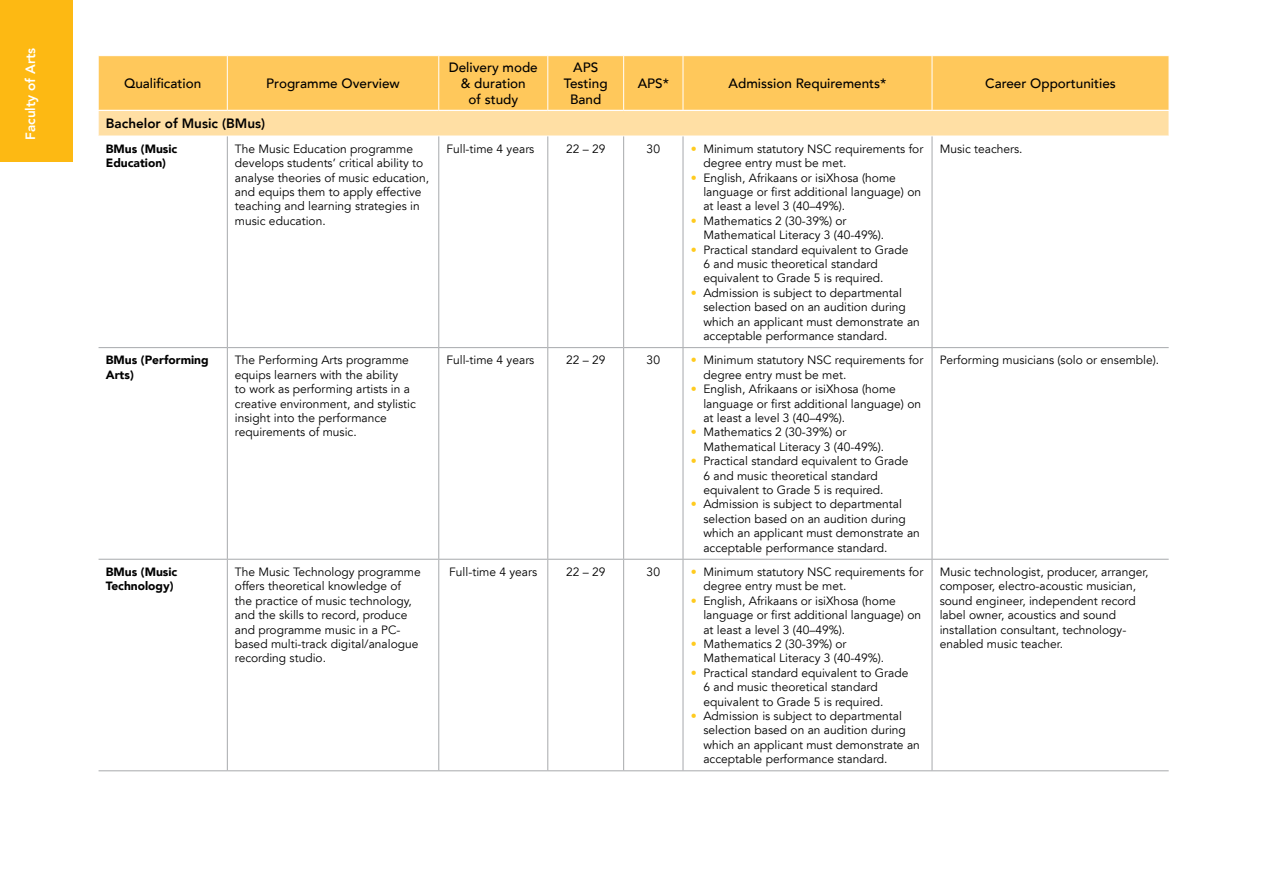
<style>
.page{position:relative;width:1263px;height:893px;background:#fff}
.page>*{position:absolute;margin:0;border:0;box-sizing:border-box;transform-origin:0 0}
.t1{font:500 13.5px/16.2px "Avenir LT";color:#000;text-align:center}
.t2{font:800 13.5px "Avenir LT";color:#000}
.t3{font:800 13.5px "Avenir LT";color:#fff}
.t4{font:12px/14.4px "Avenir LT";color:#000}
.t5{font:900 12px/14.4px "Avenir LT";color:#000}
.s1{color:#ffcb1f}
</style>
<div class="page">
<div style="left:99px;top:56px;width:1070px;height:54px;background:#ffc85b"></div>
<hr style="left:227px;top:56px;width:1px;height:54px;background:#fff">
<hr style="left:438px;top:56px;width:1px;height:54px;background:#fff">
<hr style="left:547px;top:56px;width:1px;height:54px;background:#fff">
<hr style="left:623px;top:56px;width:1px;height:54px;background:#fff">
<hr style="left:683px;top:56px;width:1px;height:54px;background:#fff">
<hr style="left:932px;top:56px;width:1px;height:54px;background:#fff">
<div style="left:0;top:0;width:72px;height:162px;background:#fdb913"></div>
<div style="left:98px;top:111px;width:1071px;height:25px;background:#ffdfa4"></div>
<svg style="left:98px;top:111px;width:1px;height:25px"></svg>
<hr style="left:227px;top:136px;width:1px;height:211px;background:#a7a9ac">
<hr style="left:438px;top:136px;width:1px;height:211px;background:#a7a9ac">
<hr style="left:547px;top:136px;width:1px;height:211px;background:#a7a9ac">
<hr style="left:623px;top:136px;width:1px;height:211px;background:#a7a9ac">
<hr style="left:683px;top:136px;width:1px;height:211px;background:#a7a9ac">
<hr style="left:932px;top:136px;width:1px;height:211px;background:#a7a9ac">
<hr style="left:99px;top:347px;width:128px;height:1px;background:#a7a9ac">
<hr style="left:227px;top:348px;width:1px;height:211px;background:#a7a9ac">
<hr style="left:227px;top:347px;width:212px;height:1px;background:#a7a9ac">
<hr style="left:438px;top:348px;width:1px;height:211px;background:#a7a9ac">
<hr style="left:439px;top:347px;width:109px;height:1px;background:#a7a9ac">
<hr style="left:548px;top:347px;width:76px;height:1px;background:#a7a9ac">
<hr style="left:624px;top:347px;width:59px;height:1px;background:#a7a9ac">
<hr style="left:683px;top:347px;width:249px;height:1px;background:#a7a9ac">
<hr style="left:547px;top:348px;width:1px;height:211px;background:#a7a9ac">
<hr style="left:623px;top:348px;width:1px;height:211px;background:#a7a9ac">
<hr style="left:683px;top:348px;width:1px;height:211px;background:#a7a9ac">
<hr style="left:932px;top:348px;width:1px;height:211px;background:#a7a9ac">
<hr style="left:932px;top:347px;width:237px;height:1px;background:#a7a9ac">
<hr style="left:99px;top:559px;width:128px;height:1px;background:#a7a9ac">
<hr style="left:227px;top:560px;width:1px;height:210px;background:#a7a9ac">
<hr style="left:227px;top:559px;width:212px;height:1px;background:#a7a9ac">
<hr style="left:438px;top:560px;width:1px;height:210px;background:#a7a9ac">
<hr style="left:439px;top:559px;width:109px;height:1px;background:#a7a9ac">
<hr style="left:548px;top:559px;width:76px;height:1px;background:#a7a9ac">
<hr style="left:624px;top:559px;width:59px;height:1px;background:#a7a9ac">
<hr style="left:683px;top:559px;width:249px;height:1px;background:#a7a9ac">
<hr style="left:547px;top:560px;width:1px;height:210px;background:#a7a9ac">
<hr style="left:623px;top:560px;width:1px;height:210px;background:#a7a9ac">
<hr style="left:683px;top:560px;width:1px;height:210px;background:#a7a9ac">
<hr style="left:932px;top:560px;width:1px;height:210px;background:#a7a9ac">
<hr style="left:932px;top:559px;width:237px;height:1px;background:#a7a9ac">
<hr style="left:99px;top:770px;width:128px;height:1px;background:#a7a9ac">
<hr style="left:227px;top:770px;width:212px;height:1px;background:#a7a9ac">
<hr style="left:439px;top:770px;width:109px;height:1px;background:#a7a9ac">
<hr style="left:548px;top:770px;width:76px;height:1px;background:#a7a9ac">
<hr style="left:624px;top:770px;width:59px;height:1px;background:#a7a9ac">
<hr style="left:683px;top:770px;width:249px;height:1px;background:#a7a9ac">
<hr style="left:932px;top:770px;width:237px;height:1px;background:#a7a9ac">
<p class="t3" style="left:23px;top:140px;width:94px;rotate:-90deg">Faculty of Arts</p>
<p class="t1" style="left:124px;top:76px;width:79px">Qualification</p>
<p class="t1" style="left:266px;top:76px;width:135px">Programme Overview</p>
<p class="t1" style="left:449px;top:59px;width:91px">Delivery mode &amp; duration<br>of study</p>
<p class="t1" style="left:564px;top:59px;width:45px">APS<br>Testing<br>Band</p>
<p class="t1" style="left:638px;top:76px;width:33px">APS*</p>
<p class="t1" style="left:729px;top:76px;width:159px">Admission Requirements*</p>
<p class="t1" style="left:985px;top:76px;width:132px">Career Opportunities</p>
<p class="t2" style="left:106px;top:116px;width:161px">Bachelor of Music (BMus)</p>
<p class="t5" style="left:106px;top:141px;width:73px">BMus (Music<br>Education)</p>
<p class="t4" style="left:235px;top:142px;width:196px">The Music Education programme develops students’ critical ability to analyse theories of music education, and equips them to apply effective teaching and learning strategies in music education.</p>
<p class="t4" style="left:446px;top:142px;width:89px">Full-time 4 years</p>
<p class="t4" style="left:566px;top:142px;width:41px">22 – 29</p>
<p class="t4" style="left:647px;top:142px;width:15px">30</p>
<p class="t4" style="left:703px;top:142px;width:221px;text-indent:-13px"><span class="s1">•</span> Minimum statutory NSC requirements for degree entry must be met.</p>
<p class="t4" style="left:703px;top:171px;width:219px;text-indent:-13px"><span class="s1">•</span> English, Afrikaans or isiXhosa (home language or first additional language) on at least a level 3 (40–49%).</p>
<p class="t4" style="left:703px;top:214px;width:182px;text-indent:-13px"><span class="s1">•</span> Mathematics 2 (30-39%) or<br>Mathematical Literacy 3 (40-49%).</p>
<p class="t4" style="left:703px;top:243px;width:207px;text-indent:-13px"><span class="s1">•</span> Practical standard equivalent to Grade<br>6 and music theoretical standard equivalent to Grade 5 is required.</p>
<p class="t4" style="left:703px;top:286px;width:218px;text-indent:-13px"><span class="s1">•</span> Admission is subject to departmental selection based on an audition during which an applicant must demonstrate an acceptable performance standard.</p>
<p class="t5" style="left:106px;top:353px;width:104px">BMus (Performing<br>Arts)</p>
<p class="t4" style="left:235px;top:353px;width:182px">The Performing Arts programme equips learners with the ability<br>to work as performing artists in a creative environment, and stylistic insight into the performance requirements of music.</p>
<p class="t4" style="left:446px;top:353px;width:89px">Full-time 4 years</p>
<p class="t4" style="left:566px;top:353px;width:41px">22 – 29</p>
<p class="t4" style="left:647px;top:353px;width:15px">30</p>
<p class="t4" style="left:703px;top:353px;width:221px;text-indent:-13px"><span class="s1">•</span> Minimum statutory NSC requirements for degree entry must be met.</p>
<p class="t4" style="left:703px;top:382px;width:219px;text-indent:-13px"><span class="s1">•</span> English, Afrikaans or isiXhosa (home language or first additional language) on at least a level 3 (40–49%).</p>
<p class="t4" style="left:703px;top:425px;width:182px;text-indent:-13px"><span class="s1">•</span> Mathematics 2 (30-39%) or<br>Mathematical Literacy 3 (40-49%).</p>
<p class="t4" style="left:703px;top:454px;width:207px;text-indent:-13px"><span class="s1">•</span> Practical standard equivalent to Grade<br>6 and music theoretical standard equivalent to Grade 5 is required.</p>
<p class="t4" style="left:703px;top:497px;width:218px;text-indent:-13px"><span class="s1">•</span> Admission is subject to departmental selection based on an audition during which an applicant must demonstrate an acceptable performance standard.</p>
<p class="t5" style="left:106px;top:564px;width:73px">BMus (Music<br>Technology)</p>
<p class="t4" style="left:235px;top:565px;width:187px">The Music Technology programme offers theoretical knowledge of the practice of music technology, and the skills to record, produce and programme music in a PC&shy;based multi-track digital/analogue recording studio.</p>
<p class="t4" style="left:449px;top:565px;width:89px">Full-time 4 years</p>
<p class="t4" style="left:566px;top:565px;width:41px">22 – 29</p>
<p class="t4" style="left:647px;top:565px;width:15px">30</p>
<p class="t4" style="left:703px;top:565px;width:221px;text-indent:-13px"><span class="s1">•</span> Minimum statutory NSC requirements for degree entry must be met.</p>
<p class="t4" style="left:703px;top:594px;width:219px;text-indent:-13px"><span class="s1">•</span> English, Afrikaans or isiXhosa (home language or first additional language) on at least a level 3 (40–49%).</p>
<p class="t4" style="left:703px;top:637px;width:182px;text-indent:-13px"><span class="s1">•</span> Mathematics 2 (30-39%) or<br>Mathematical Literacy 3 (40-49%).</p>
<p class="t4" style="left:703px;top:666px;width:207px;text-indent:-13px"><span class="s1">•</span> Practical standard equivalent to Grade<br>6 and music theoretical standard equivalent to Grade 5 is required.</p>
<p class="t4" style="left:703px;top:709px;width:218px;text-indent:-13px"><span class="s1">•</span> Admission is subject to departmental selection based on an audition during which an applicant must demonstrate an acceptable performance standard.</p>
<p class="t4" style="left:940px;top:142px;width:84px">Music teachers.</p>
<p class="t4" style="left:940px;top:353px;width:221px">Performing musicians (solo or ensemble).</p>
<p class="t4" style="left:940px;top:565px;width:210px">Music technologist, producer, arranger, composer, electro-acoustic musician, sound engineer, independent record label owner, acoustics and sound installation consultant, technology&shy;enabled music teacher.</p>
</div>
